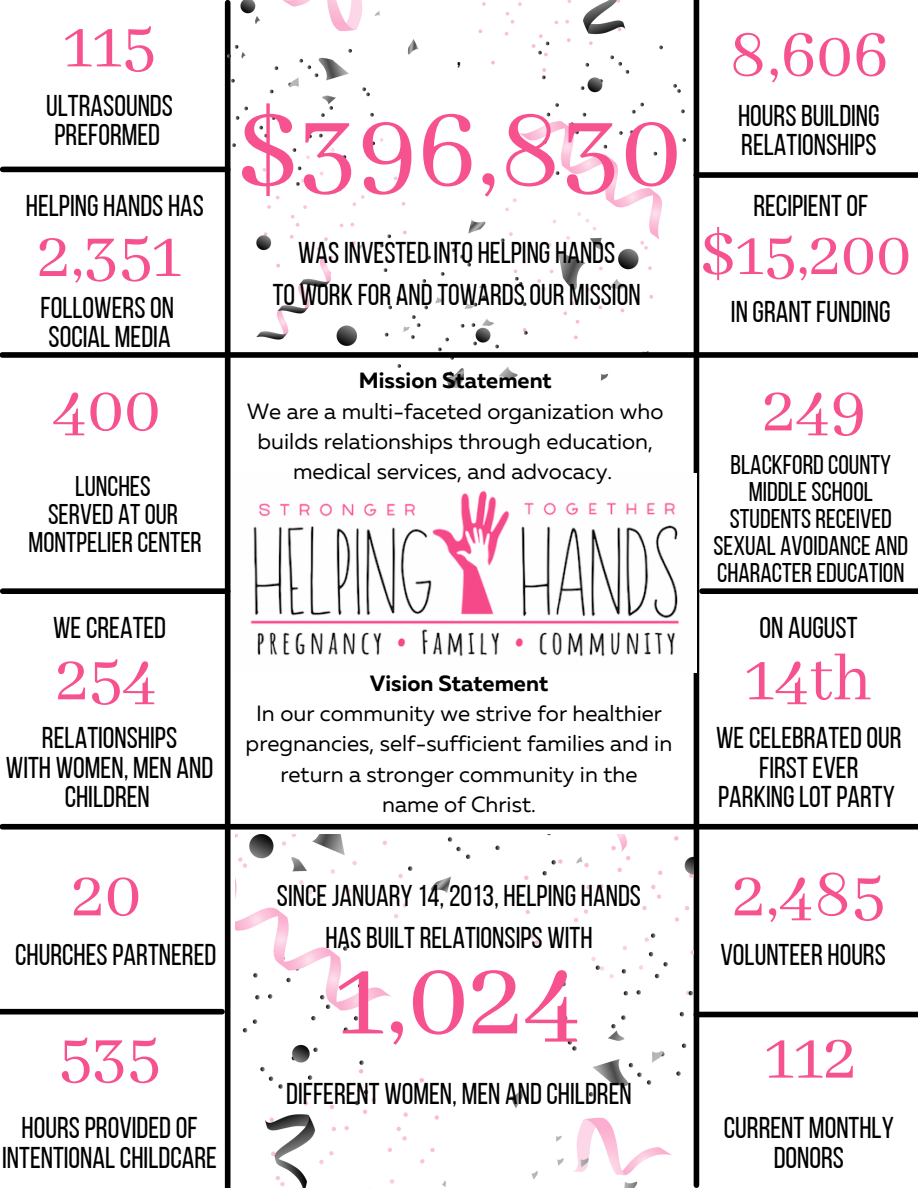
<style>
.page{position:relative;width:918px;height:1188px;background:#fff}
.page>*{position:absolute;margin:0;border:0;box-sizing:border-box;transform-origin:0 0}
.t1{font:120px "Abhaya Libre";color:#f75290}
.t2{font:72px "Abhaya Libre";color:#f75290}
.t3{font:69px "Abhaya Libre";color:#f75290}
.t4{font:30px/29.2px "Bebas Neue";color:#000;text-align:center}
.t5{font:28.5px "Bebas Neue";color:#000}
.t6{font:27px/27px "Bebas Neue";color:#000;text-align:center}
.t7{font:22.05px/30.3px "Muller";color:#000;text-align:center}
.t8{font:700 22.05px "Muller";color:#000}
</style>
<div class="page">
<div style="left:225px;top:3px;width:5px;height:1185px;background:#000"></div>
<img style="left:228px;top:0;width:458px;height:387px">
<div style="left:694px;top:0;width:5px;height:1185px;background:#000"></div>
<div style="left:2px;top:352px;width:916px;height:6px;background:#000"></div>
<div style="left:2px;top:824px;width:916px;height:6px;background:#000"></div>
<div style="left:3px;top:167px;width:225px;height:5px;background:#000"></div>
<div style="left:696px;top:172px;width:222px;height:6px;background:#000"></div>
<div style="left:702px;top:588px;width:216px;height:6px;background:#000"></div>
<div style="left:3px;top:588px;width:225px;height:6px;background:#000"></div>
<div style="left:0;top:1009px;width:222px;height:6px;background:#000"></div>
<div style="left:696px;top:1012px;width:222px;height:5px;background:#000"></div>
<img style="left:250px;top:473px;width:447px;height:199px">
<img style="left:236px;top:835px;width:458px;height:353px">
<p class="t2" style="left:64px;top:6px;width:94px">115</p>
<p class="t4" style="left:46px;top:94px;width:128px">ULTRASOUNDS</p>
<p class="t4" style="left:54px;top:123px;width:107px">PREFORMED</p>
<p class="t4" style="left:26px;top:194px;width:180px">HELPING HANDS HAS</p>
<p class="t2" style="left:37px;top:216px;width:146px">2,351</p>
<p class="t4" style="left:41px;top:296px;width:135px">FOLLOWERSON</p>
<p class="t4" style="left:49px;top:325px;width:124px">SOCIAL MEDIA</p>
<p class="t2" style="left:52px;top:370px;width:110px">400</p>
<p class="t5" style="left:75px;top:475px;width:77px">LUNCHES</p>
<p class="t5" style="left:48px;top:503px;width:131px">SERVED ATOUR</p>
<p class="t5" style="left:29px;top:530px;width:175px">MONTPELIERCENTER</p>
<p class="t4" style="left:53px;top:615px;width:115px">WECREATED</p>
<p class="t2" style="left:56px;top:639px;width:103px">254</p>
<p class="t4" style="left:42px;top:726px;width:137px">RELATIONSHIPS</p>
<p class="t4" style="left:6px;top:755px;width:209px">WITH WOMEN, MEN AND<br>CHILDREN</p>
<p class="t2" style="left:72px;top:855px;width:71px">20</p>
<p class="t4" style="left:15px;top:943px;width:203px">CHURCHESPARTNERED</p>
<p class="t2" style="left:59px;top:1017px;width:103px">535</p>
<p class="t4" style="left:2px;top:1116px;width:216px">HOURSPROVIDEDOF<br>INTENTIONALCHILDCARE</p>
<p class="t4" style="left:457px;top:43px;width:6px">,</p>
<p class="t1" style="left:236px;top:85px;width:447px">$396,830</p>
<p class="t4" style="left:298px;top:241px;width:319px">WASINVESTEDINTO HELPING HANDS</p>
<p class="t4" style="left:273px;top:283px;width:369px">TO WORK FOR ANDTOWARDSOUR MISSION</p>
<p class="t8" style="left:359px;top:371px;width:194px">Mission Statement</p>
<p class="t7" style="left:247px;top:397px;width:418px">We are a multi-faceted organization who builds relationships through education, medical services, and advocacy.</p>
<p class="t8" style="left:370px;top:674px;width:180px">Vision Statement</p>
<p class="t7" style="left:246px;top:700px;width:428px">In our community we strive for healthier pregnancies, self-sufficient families and in return a stronger community in the</p>
<p class="t7" style="left:382px;top:791px;width:155px">name of Christ.</p>
<p class="t4" style="left:277px;top:884px;width:366px">SINCEJANUARY 14, 2013, HELPING HANDS</p>
<p class="t4" style="left:325px;top:926px;width:269px">HASBUILTRELATIONSIPS WITH</p>
<p class="t1" style="left:336px;top:933px;width:247px">1,024</p>
<p class="t4" style="left:286px;top:1081px;width:347px">DIFFERENT WOMEN, MEN ANDCHILDREN</p>
<p class="t2" style="left:729px;top:15px;width:161px">8,606</p>
<p class="t4" style="left:738px;top:103px;width:143px;text-align:left">HOURSBUILDING<br>RELATIONSHIPS</p>
<p class="t4" style="left:753px;top:194px;width:116px">RECIPIENTOF</p>
<p class="t3" style="left:700px;top:216px;width:213px">$15,200</p>
<p class="t4" style="left:731px;top:300px;width:161px">IN GRANTFUNDING</p>
<p class="t2" style="left:763px;top:370px;width:105px">249</p>
<p class="t6" style="left:714px;top:453px;width:196px">BLACKFORDCOUNTY<br>MIDDLESCHOOL<br>STUDENTS RECEIVED<br>SEXUAL AVOIDANCE AND<br>CHARACTEREDUCATION</p>
<p class="t4" style="left:760px;top:615px;width:99px">ON AUGUST</p>
<p class="t2" style="left:745px;top:639px;width:129px">14th</p>
<p class="t4" style="left:716px;top:726px;width:187px">WECELEBRATEDOUR</p>
<p class="t4" style="left:759px;top:755px;width:101px">FIRSTEVER</p>
<p class="t4" style="left:718px;top:785px;width:178px">PARKINGLOTPARTY</p>
<p class="t2" style="left:733px;top:855px;width:154px">2,485</p>
<p class="t4" style="left:720px;top:943px;width:167px">VOLUNTEER HOURS</p>
<p class="t2" style="left:765px;top:1017px;width:93px">112</p>
<p class="t4" style="left:724px;top:1116px;width:172px">CURRENT MONTHLY<br>DONORS</p>
</div>
